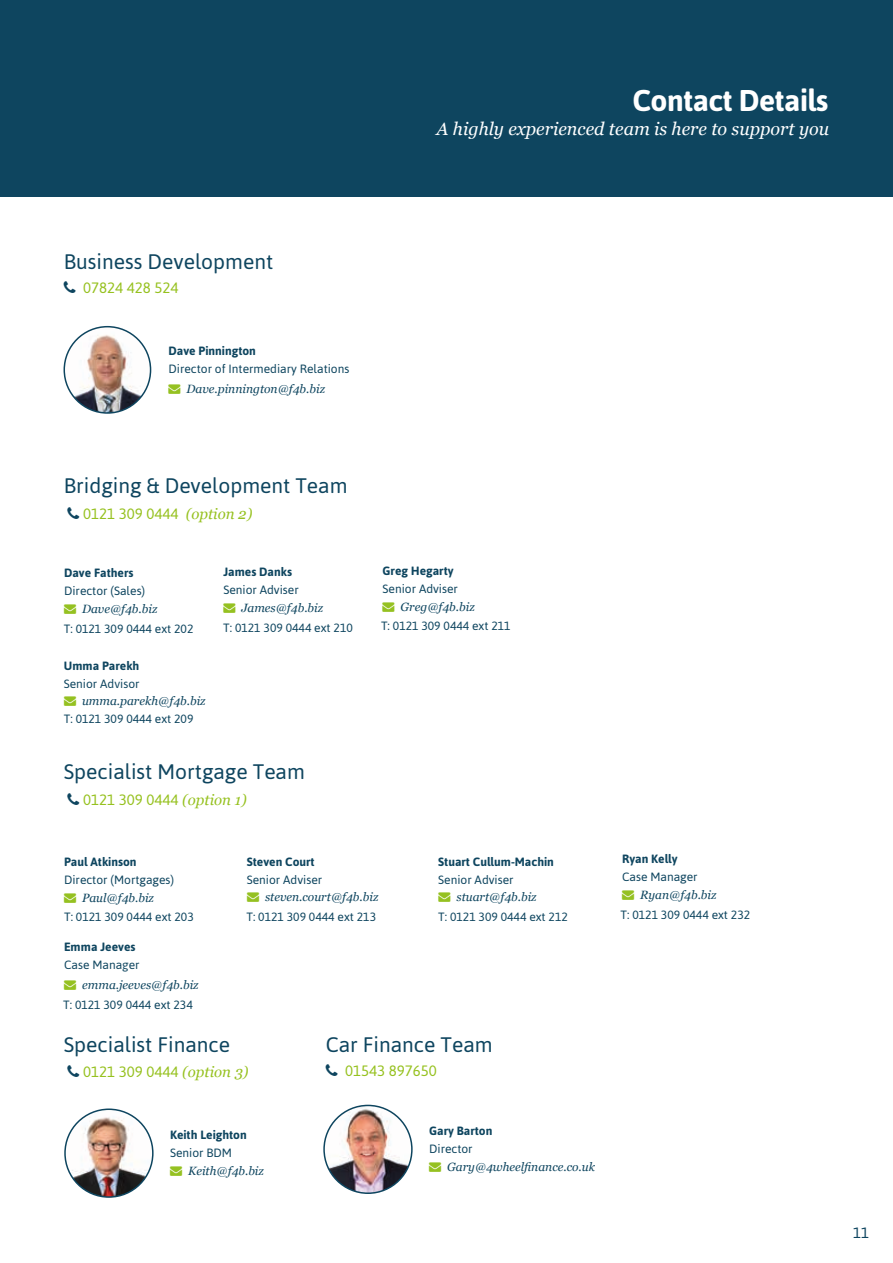
<style>
.page{position:relative;width:893px;height:1263px;background:#fff}
.page>*{position:absolute;margin:0;border:0;box-sizing:border-box;transform-origin:0 0}
.t1{font:700 30px "Asap";letter-spacing:-.02em;color:#fff}
.t2{font:21px "Asap";color:#0e455f}
.t3{font:italic 18px "Georgia";color:#fff}
.t4{font:15px "Asap";color:#96c11f}
.t5{font:15px "Asap";color:#0e455f}
.t6{font:12px "Asap";color:#0e455f}
.t7{font:italic 12px "Georgia";color:#0e455f}
.t8{font:700 12px "Asap";color:#0e455f}
.s1{color:#95c121}
.s2{font-family:"Georgia";font-style:italic}
</style>
<div class="page">
<div style="left:0;top:0;width:893px;height:197px;background:#0e455f"></div>
<img style="left:64px;top:327px;width:87px;height:86px;border-radius:43px">
<div style="left:64px;top:326px;width:87px;height:88px;border:2px solid #0e455f;border-radius:50%"></div>
<img style="left:65px;top:1109px;width:88px;height:88px;border-radius:44px">
<div style="left:64px;top:1108px;width:90px;height:90px;border:2px solid #0e455f;border-radius:50%"></div>
<img style="left:324px;top:1105px;width:88px;height:88px;border-radius:44px">
<div style="left:323px;top:1105px;width:90px;height:89px;border:2px solid #0e455f;border-radius:50%"></div>
<h1 class="t1" style="left:633px;top:80px;width:197px">Contact Details</h1>
<h3 class="t3" style="left:436px;top:116px;width:394px">A highly experienced team is here to support you</h3>
<h2 class="t2" style="left:64px;top:249px;width:211px">Business Development</h2>
<p class="t4" style="left:83px;top:279px;width:97px">07824 428 524</p>
<p class="t8" style="left:169px;top:344px;width:89px">Dave Pinnington</p>
<p class="t6" style="left:169px;top:361px;width:182px">Director of Intermediary Relations</p>
<p class="t7" style="left:169px;top:380px;width:158px"><span class="s1">→</span> Dave.pinnington@f4b.biz</p>
<h2 class="t2" style="left:64px;top:474px;width:285px">Bridging &amp; Development Team</h2>
<p class="t4" style="left:83px;top:505px;width:171px">0121 309 0444 <span class="s2">(option 2)</span></p>
<p class="t8" style="left:64px;top:566px;width:71px">Dave Fathers</p>
<p class="t6" style="left:64px;top:584px;width:83px">Director (Sales)</p>
<p class="t7" style="left:64px;top:600px;width:95px"><span class="s1">→</span> Dave@f4b.biz</p>
<p class="t8" style="left:223px;top:565px;width:70px">James Danks</p>
<p class="t6" style="left:223px;top:583px;width:77px">Senior Adviser</p>
<p class="t7" style="left:223px;top:599px;width:101px"><span class="s1">→</span> James@f4b.biz</p>
<p class="t8" style="left:383px;top:563px;width:72px">Greg Hegarty</p>
<p class="t6" style="left:383px;top:581px;width:77px">Senior Adviser</p>
<p class="t7" style="left:383px;top:598px;width:94px"><span class="s1">→</span> Greg@f4b.biz</p>
<p class="t6" style="left:64px;top:621px;width:131px">T: 0121 309 0444 ext 202</p>
<p class="t6" style="left:223px;top:620px;width:131px">T: 0121 309 0444 ext 210</p>
<p class="t6" style="left:381px;top:618px;width:131px">T: 0121 309 0444 ext 211</p>
<p class="t8" style="left:64px;top:657px;width:77px">Umma Parekh</p>
<p class="t6" style="left:64px;top:675px;width:77px">Senior Advisor</p>
<p class="t7" style="left:64px;top:692px;width:143px"><span class="s1">→</span> umma.parekh@f4b.biz</p>
<p class="t6" style="left:64px;top:711px;width:131px">T: 0121 309 0444 ext 209</p>
<h2 class="t2" style="left:64px;top:760px;width:243px">Specialist Mortgage Team</h2>
<p class="t4" style="left:83px;top:790px;width:165px">0121 309 0444 <span class="s2">(option 1)</span></p>
<p class="t8" style="left:64px;top:855px;width:74px">Paul Atkinson</p>
<p class="t6" style="left:64px;top:873px;width:112px">Director (Mortgages)</p>
<p class="t7" style="left:64px;top:889px;width:91px"><span class="s1">→</span> Paul@f4b.biz</p>
<p class="t8" style="left:247px;top:854px;width:69px">Steven Court</p>
<p class="t6" style="left:247px;top:872px;width:77px">Senior Adviser</p>
<p class="t7" style="left:247px;top:888px;width:133px"><span class="s1">→</span> steven.court@f4b.biz</p>
<p class="t8" style="left:438px;top:853px;width:117px">Stuart Cullum-Machin</p>
<p class="t6" style="left:438px;top:871px;width:77px">Senior Adviser</p>
<p class="t7" style="left:438px;top:887px;width:100px"><span class="s1">→</span> stuart@f4b.biz</p>
<p class="t8" style="left:622px;top:852px;width:57px">Ryan Kelly</p>
<p class="t6" style="left:622px;top:870px;width:77px">Case Manager</p>
<p class="t7" style="left:622px;top:886px;width:96px"><span class="s1">→</span> Ryan@f4b.biz</p>
<p class="t6" style="left:64px;top:909px;width:131px">T: 0121 309 0444 ext 203</p>
<p class="t6" style="left:246px;top:908px;width:131px">T: 0121 309 0444 ext 213</p>
<p class="t6" style="left:438px;top:908px;width:131px">T: 0121 309 0444 ext 212</p>
<p class="t6" style="left:621px;top:906px;width:131px">T: 0121 309 0444 ext 232</p>
<p class="t8" style="left:64px;top:939px;width:73px">Emma Jeeves</p>
<p class="t6" style="left:64px;top:957px;width:77px">Case Manager</p>
<p class="t7" style="left:64px;top:976px;width:136px"><span class="s1">→</span> emma.jeeves@f4b.biz</p>
<p class="t6" style="left:63px;top:997px;width:131px">T: 0121 309 0444 ext 234</p>
<h2 class="t2" style="left:64px;top:1032px;width:168px">Specialist Finance</h2>
<p class="t4" style="left:83px;top:1063px;width:167px">0121 309 0444 <span class="s2">(option 3)</span></p>
<p class="t8" style="left:170px;top:1128px;width:78px">Keith Leighton</p>
<p class="t6" style="left:170px;top:1146px;width:64px">Senior BDM</p>
<p class="t7" style="left:170px;top:1162px;width:95px"><span class="s1">→</span> Keith@f4b.biz</p>
<h2 class="t2" style="left:326px;top:1032px;width:168px">Car Finance Team</h2>
<p class="t4" style="left:345px;top:1062px;width:93px">01543 897650</p>
<p class="t8" style="left:429px;top:1124px;width:65px">Gary Barton</p>
<p class="t6" style="left:429px;top:1142px;width:45px">Director</p>
<p class="t7" style="left:429px;top:1158px;width:167px"><span class="s1">→</span> Gary@4wheelfinance.co.uk</p>
<p class="t5" style="left:853px;top:1224px;width:18px">11</p>
</div>
